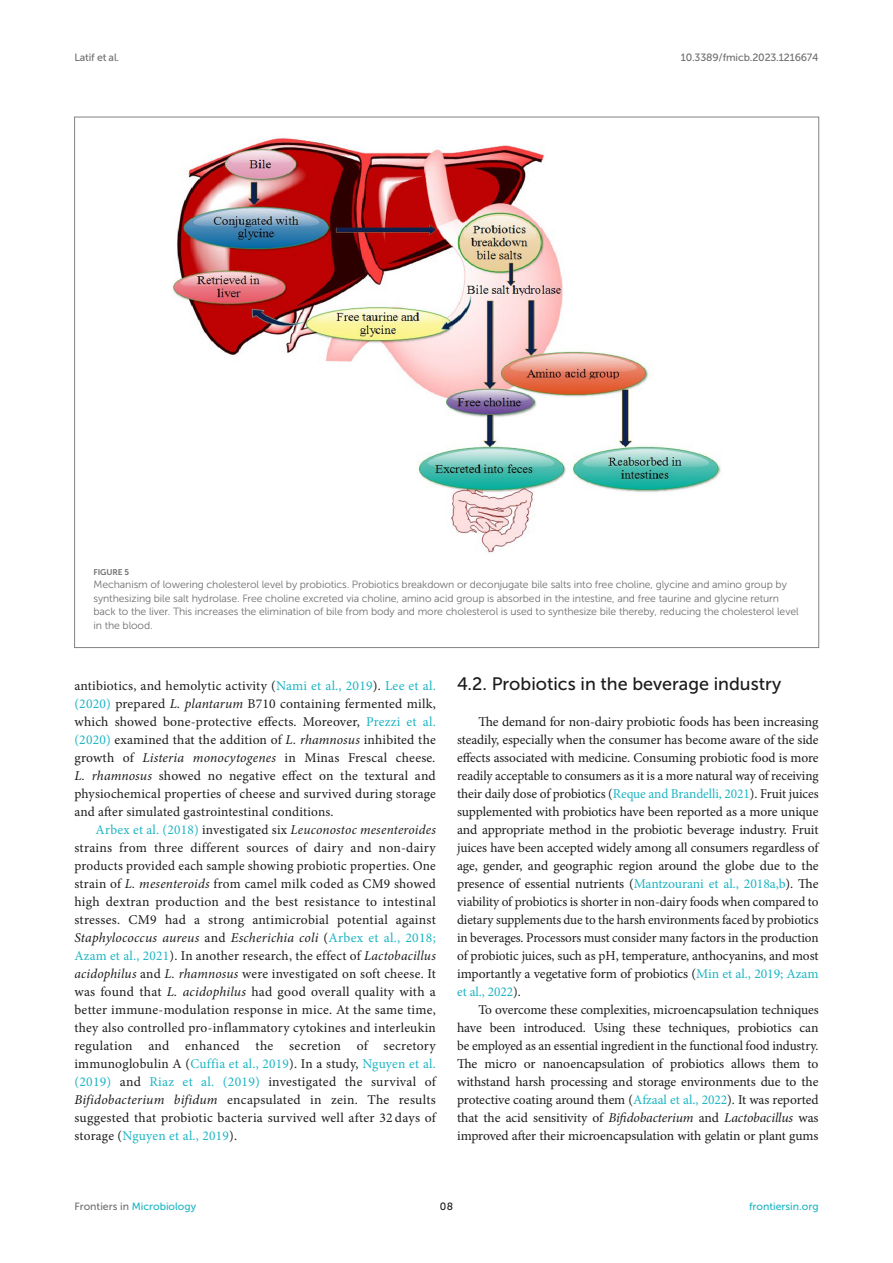
<style>
.page{position:relative;width:893px;height:1263px;background:#fff}
.page>*{position:absolute;margin:0;border:0;box-sizing:border-box;transform-origin:0 0}
.HEAD_2{font:18px "Museo Sans 500";color:#1b1c1b}
.TEXT{font:13.5px/18px "Minion Pro";letter-spacing:.01em;color:#1b1c1b;text-align:justify}
.TEXT_FLUSH{font:13.5px/18px "Minion Pro";letter-spacing:-.005em;color:#1b1c1b;text-align:justify}
.FIG_LEG{font:10.5px/13.5px "Museo Sans 300";letter-spacing:-.01em;color:#706f70}
.t1{font:10.5px "Museo Sans 500";color:#1db5c3}
.t2{font:10.5px "Museo Sans 500";letter-spacing:-.015em;color:#706f70}
.t3{font:10.5px "Museo Sans 500";color:#1b1c1b}
.FIG_HD{font:8.25px "Museo Sans 700";letter-spacing:-.01em;color:#706f70}
.s1{color:#1db5c3}
.s2{font-style:italic}
.s3{color:#706f70}
</style>
<div class="page">
<img style="left:172px;top:138px;width:549px;height:415px">
<p class="t2" style="left:74px;top:51px;width:46px">Latif et al.</p>
<p class="t2" style="left:681px;top:51px;width:139px">10.3389/fmicb.2023.1216674</p>
<p class="FIG_HD" style="left:94px;top:567px;width:37px">FIGURE 5</p>
<p class="FIG_LEG" style="left:94px;top:578px;width:707px">Mechanism of lowering cholesterol level by probiotics. Probiotics breakdown or deconjugate bile salts into free choline, glycine and amino group by synthesizing bile salt hydrolase. Free choline excreted via choline, amino acid group is absorbed in the intestine, and free taurine and glycine return back to the liver. This increases the elimination of bile from body and more cholesterol is used to synthesize bile thereby, reducing the cholesterol level in the blood.</p>
<p class="TEXT" style="left:74px;top:677px;width:363px">antibiotics, and hemolytic activity (<span class="s1">Nami et al., 2019</span>). <span class="s1">Lee et al. (2020)</span> prepared <span class="s2">L. plantarum</span> B710 containing fermented milk, which showed bone-protective effects. Moreover, <span class="s1">Prezzi et al. (2020)</span> examined that the addition of <span class="s2">L. rhamnosus</span> inhibited the growth of <span class="s2">Listeria monocytogenes</span> in Minas Frescal cheese<span class="s2">.<br>L. rhamnosus</span> showed no negative effect on the textural and physiochemical properties of cheese and survived during storage and after simulated gastrointestinal conditions.</p>
<p class="TEXT" style="left:74px;top:821px;width:363px;text-indent:21px"><span class="s1">Arbex et al. (2018)</span> investigated six <span class="s2">Leuconostoc mesenteroides </span>strains from three different sources of dairy and non-dairy products provided each sample showing probiotic properties. One strain of <span class="s2">L. mesenteroids</span> from camel milk coded as CM9 showed high dextran production and the best resistance to intestinal stresses. CM9 had a strong antimicrobial potential against <span class="s2">Staphylococcus aureus</span> and <span class="s2">Escherichia coli</span> (<span class="s1">Arbex et al., 2018; Azam et al., 2021</span>). In another research, the effect of <span class="s2">Lactobacillus acidophilus</span> and <span class="s2">L. rhamnosus</span> were investigated on soft cheese. It was found that <span class="s2">L. acidophilus</span> had good overall quality with a better immune-modulation response in mice. At the same time, they also controlled pro-inflammatory cytokines and interleukin regulation and enhanced the secretion of secretory immunoglobulin A (<span class="s1">Cuffia et al., 2019</span>). In a study, <span class="s1">Nguyen et al. (2019)</span> and <span class="s1">Riaz et al. (2019)</span> investigated the survival of <span class="s2">Bifidobacterium bifidum</span> encapsulated in zein. The results suggested that probiotic bacteria survived well after 32 days of storage (<span class="s1">Nguyen et al., 2019</span>).</p>
<p class="HEAD_2" style="left:457px;top:674px;width:326px">4.2. Probiotics in the beverage industry</p>
<p class="TEXT_FLUSH" style="left:457px;top:713px;width:363px;text-indent:21px">The demand for non-dairy probiotic foods has been increasing steadily, especially when the consumer has become aware of the side effects associated with medicine. Consuming probiotic food is more readily acceptable to consumers as it is a more natural way of receiving their daily dose of probiotics (<span class="s1">Reque and Brandelli, 2021</span>). Fruit juices supplemented with probiotics have been reported as a more unique and appropriate method in the probiotic beverage industry. Fruit juices have been accepted widely among all consumers regardless of age, gender, and geographic region around the globe due to the presence of essential nutrients (<span class="s1">Mantzourani et al., 2018a,b</span>). The viability of probiotics is shorter in non-dairy foods when compared to dietary supplements due to the harsh environments faced by probiotics in beverages. Processors must consider many factors in the production of probiotic juices, such as pH, temperature, anthocyanins, and most importantly a vegetative form of probiotics (<span class="s1">Min et al., 2019; Azam et al., 2022</span>).</p>
<p class="TEXT" style="left:457px;top:1001px;width:363px;text-indent:21px">To overcome these complexities, microencapsulation techniques have been introduced. Using these techniques, probiotics can be employed as an essential ingredient in the functional food industry.<br>The micro or nanoencapsulation of probiotics allows them to withstand harsh processing and storage environments due to the protective coating around them (<span class="s1">Afzaal et al., 2022</span>). It was reported that the acid sensitivity of <span class="s2">Bifidobacterium</span> and <span class="s2">Lactobacillus</span> was improved after their microencapsulation with gelatin or plant gums</p>
<p class="t1" style="left:74px;top:1200px;width:123px"><span class="s3">Frontiers in</span> Microbiology</p>
<p class="t3" style="left:440px;top:1200px;width:15px">08</p>
<p class="t1" style="left:749px;top:1200px;width:71px">frontiersin.org</p>
</div>
